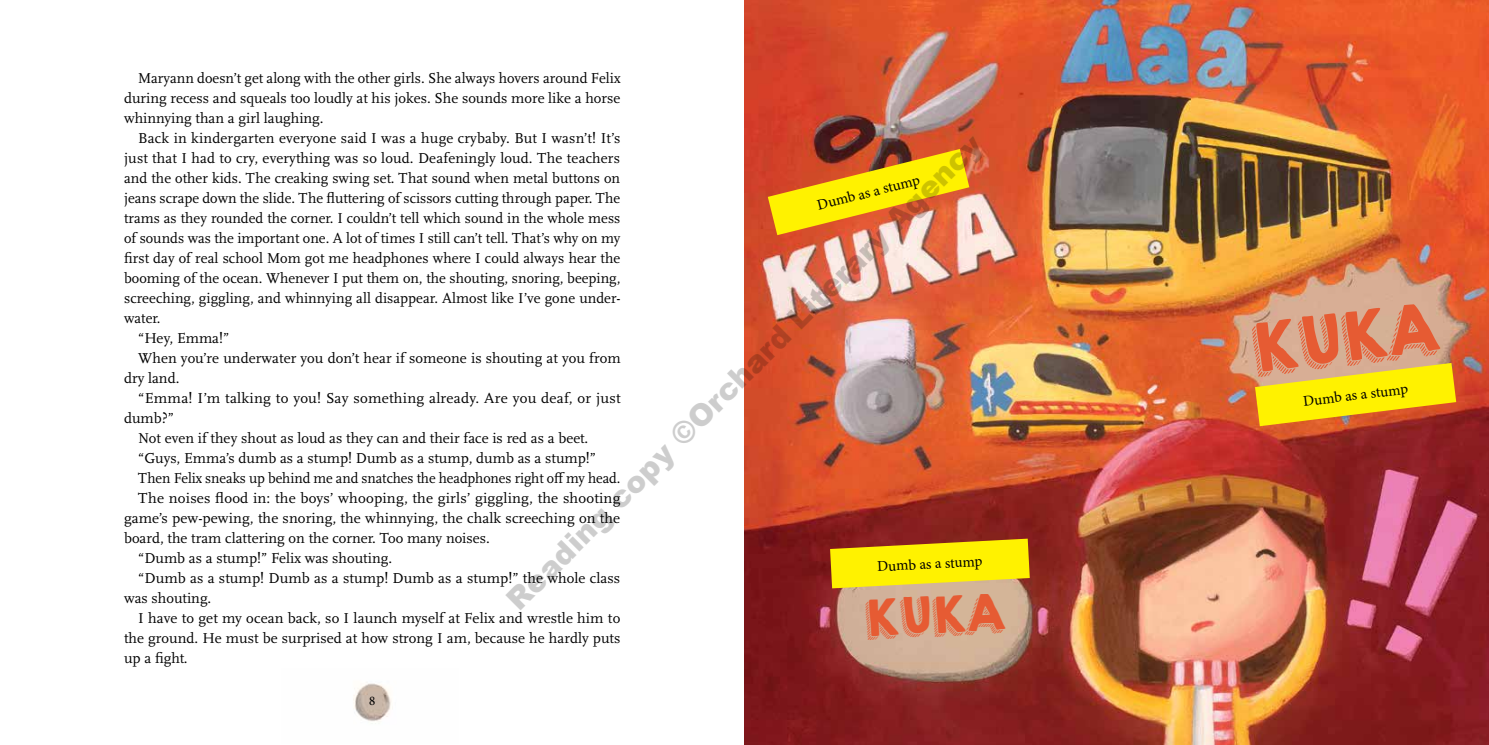
<style>
.page{position:relative;width:1489px;height:745px;background:#fff}
.page>*{position:absolute;margin:0;border:0;box-sizing:border-box;transform-origin:0 0}
.t1{font:59.38px "KGHAPPY";color:#e65b33}
.t2{font:44.5px "KGHAPPY";color:#e65b33}
.t3{font:900 30px "Arial";color:rgb(0 0 0/.2)}
.t4{font:15px/20px "Scala Pro";color:#000;text-align:justify}
.t5{font:15px "Scala Pro";color:#000;scale:.96 1}
.t6{font:15px "Minion Pro";color:#000}
.t7{font:13.75px "Minion Pro Capt";color:#000}
</style>
<div class="page">
<img style="left:353px;top:683px;width:39px;height:39px">
<img style="left:744px;top:0;width:744px;height:744px">
<svg style="left:767px;top:149px;width:202px;height:86px;background:#e3a024"></svg>
<svg style="left:1254px;top:363px;width:201px;height:63px;background:#ecc424"></svg>
<svg style="left:830px;top:538px;width:199px;height:50px;background:#ebd111"></svg>
<p class="t4" style="left:124px;top:68px;width:498px;text-indent:14px">Maryann doesn’t get along with the other girls. She always hovers around Felix during recess and squeals too loudly at his jokes. She sounds more like a horse whinnying than a girl laughing.</p>
<p class="t4" style="left:138px;top:128px;width:483px">Back in kindergarten everyone said I was a huge crybaby. But I wasn’t! It’s</p>
<p class="t4" style="left:124px;top:148px;width:497px">just that I had to cry, everything was so loud. Deafeningly loud. The teachers</p>
<p class="t4" style="left:124px;top:168px;width:497px">and the other kids. The creaking swing set. That sound when metal buttons on</p>
<p class="t4" style="left:124px;top:188px;width:498px">jeans scrape down the slide. The fluttering of scissors cutting through paper. The</p>
<p class="t4" style="left:124px;top:208px;width:498px">trams as they rounded the corner. I couldn’t tell which sound in the whole mess</p>
<p class="t4" style="left:124px;top:228px;width:498px">of sounds was the important one. A lot of times I still can’t tell. That’s why on my</p>
<p class="t4" style="left:124px;top:248px;width:498px">first day of real school Mom got me headphones where I could always hear the</p>
<p class="t4" style="left:124px;top:268px;width:498px">booming of the ocean. Whenever I put them on, the shouting, snoring, beeping,</p>
<p class="t4" style="left:124px;top:288px;width:498px">screeching, giggling, and whinnying all disappear. Almost like I’ve gone under-</p>
<p class="t4" style="left:124px;top:308px;width:38px">water.</p>
<p class="t4" style="left:138px;top:328px;width:92px">“Hey, Emma!”</p>
<p class="t4" style="left:138px;top:348px;width:484px">When you’re underwater you don’t hear if someone is shouting at you from</p>
<p class="t4" style="left:124px;top:368px;width:57px">dry land.</p>
<p class="t4" style="left:138px;top:388px;width:484px">“Emma! I’m talking to you! Say something already. Are you deaf, or just</p>
<p class="t4" style="left:124px;top:408px;width:51px">dumb?”</p>
<p class="t4" style="left:138px;top:428px;width:451px">Not even if they shout as loud as they can and their face is red as a beet.</p>
<p class="t4" style="left:138px;top:448px;width:459px">“Guys, Emma’s dumb as a stump! Dumb as a stump, dumb as a stump!”</p>
<p class="t5" style="left:138px;top:469px;width:503px">Then Felix sneaks up behind me and snatches the headphones right off my head.</p>
<p class="t4" style="left:138px;top:488px;width:483px">The noises flood in: the boys’ whooping, the girls’ giggling, the shooting</p>
<p class="t4" style="left:124px;top:508px;width:497px">game’s pew-pewing, the snoring, the whinnying, the chalk screeching on the</p>
<p class="t4" style="left:124px;top:528px;width:367px">board, the tram clattering on the corner. Too many noises.</p>
<p class="t4" style="left:138px;top:548px;width:255px">“Dumb as a stump!” Felix was shouting.</p>
<p class="t4" style="left:138px;top:568px;width:483px">“Dumb as a stump! Dumb as a stump! Dumb as a stump!” the whole class</p>
<p class="t4" style="left:124px;top:588px;width:89px">was shouting.</p>
<p class="t4" style="left:138px;top:608px;width:483px">I have to get my ocean back, so I launch myself at Felix and wrestle him to</p>
<p class="t4" style="left:124px;top:628px;width:498px">the ground. He must be surprised at how strong I am, because he hardly puts</p>
<p class="t4" style="left:124px;top:648px;width:65px">up a fight.</p>
<h3 class="t3" style="left:496px;top:589px;width:659px;rotate:-45deg">Reading copy ©Orchard Literary Agency</h3>
<p class="t6" style="left:815px;top:195px;width:107px;rotate:-14deg">Dumb as a stump</p>
<p class="t6" style="left:876px;top:556px;width:107px;rotate:-3deg">Dumb as a stump</p>
<h2 class="t2" style="left:862px;top:584px;width:143px;rotate:-3deg">KUKA</h2>
<p class="t7" style="left:369px;top:691px;width:8px">8</p>
<h1 class="t1" style="left:1246px;top:303px;width:190px;rotate:-7deg">KUKA</h1>
<p class="t6" style="left:1301px;top:391px;width:107px;rotate:-7deg">Dumb as a stump</p>
</div>
